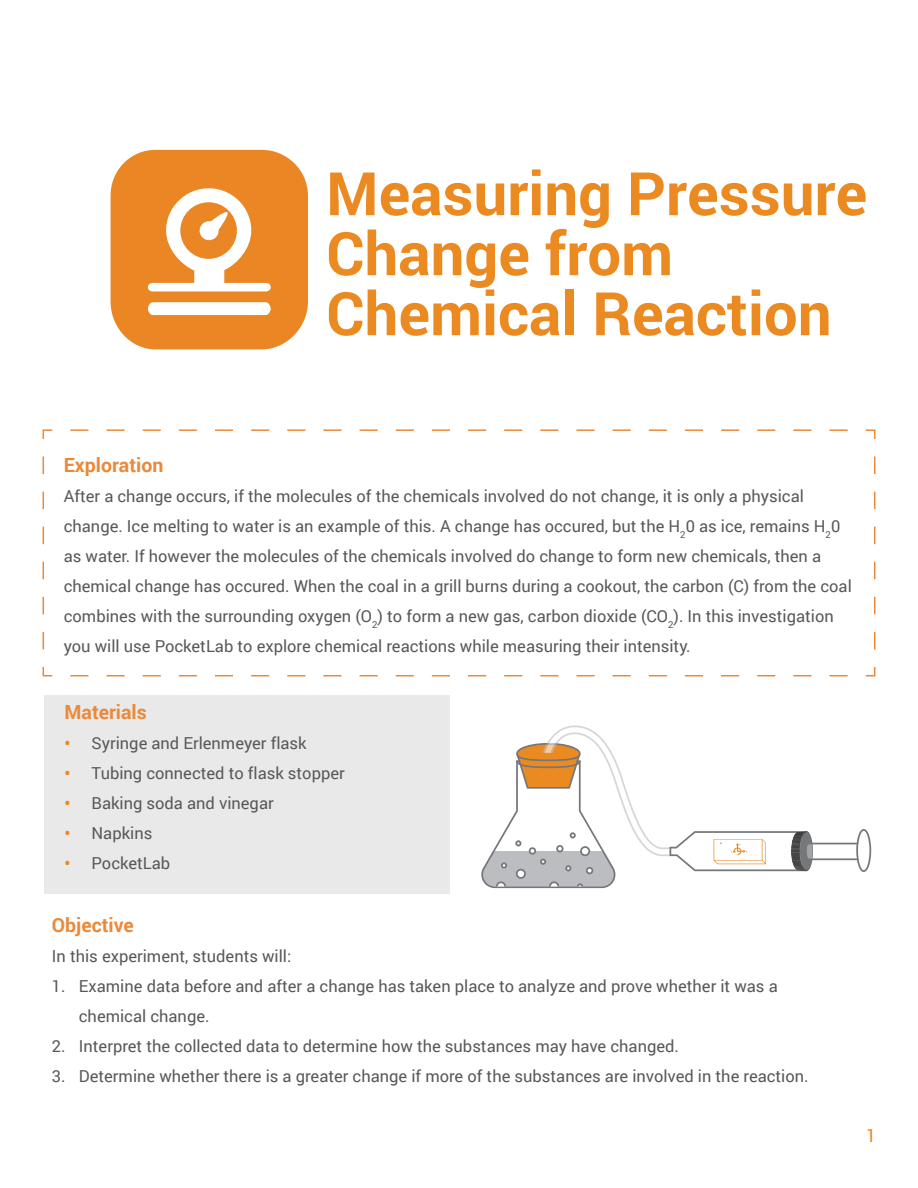
<style>
.page{position:relative;width:918px;height:1188px;background:#fff}
.page>*{position:absolute;margin:0;border:0;box-sizing:border-box;transform-origin:0 0}
.t1{font:700 60px/60px "Roboto";color:#ec8a22}
.t2{font:700 19.5px "Roboto";color:#eb893b}
.t3{font:18px "Roboto";color:#ec8a22}
.t4{font:16.5px/30px "Roboto";color:#58585a}
.s1{font-weight:700;color:#ec8a22}
</style>
<div class="page">
<svg style="left:42px;top:429px;width:834px;height:248px"></svg>
<div style="left:44px;top:695px;width:406px;height:199px;background:#e9e9e9"></div>
<svg style="left:481px;top:725px;width:391px;height:164px"></svg>
<div style="left:804px;top:843px;width:61px;height:17px;border:2px solid #75777a"></div>
<div style="left:857px;top:830px;width:13px;height:41px;background:#fff;border-radius:50%"></div>
<div style="left:856px;top:829px;width:15px;height:43px;border:2px solid #75777a;border-radius:50%"></div>
<div style="left:111px;top:150px;width:197px;height:199px;background:#ea8623;border-radius:46px"></div>
<svg style="left:148px;top:302px;width:123px;height:13px;background:#fefaf6"></svg>
<svg style="left:148px;top:188px;width:123px;height:103px"></svg>
<h1 class="t1" style="left:326px;top:162px;width:543px">Measuring Pressure<br>Change from<br>Chemical Reaction</h1>
<p class="t2" style="left:64px;top:452px;width:101px">Exploration</p>
<p class="t4" style="left:64px;top:481px;width:790px">After a change occurs, if the molecules of the chemicals involved do not change, it is only a physical change. Ice melting to water is an example of this. A change has occured, but the H<sub>2</sub>0 as ice, remains H<sub>2</sub>0 as water. If however the molecules of the chemicals involved do change to form new chemicals, then a chemical change has occured. When the coal in a grill burns during a cookout, the carbon (C) from the coal combines with the surrounding oxygen (O<sub>2</sub>) to form a new gas, carbon dioxide (CO<sub>2</sub>). In this investigation you will use PocketLab to explore chemical reactions while measuring their intensity.</p>
<p class="t2" style="left:65px;top:698px;width:84px">Materials</p>
<p class="t4" style="left:65px;top:727px;width:244px"><span class="s1">•</span> Syringe and Erlenmeyer flask</p>
<p class="t4" style="left:65px;top:757px;width:282px"><span class="s1">•</span> Tubing connected to flask stopper</p>
<p class="t4" style="left:65px;top:787px;width:211px"><span class="s1">•</span> Baking soda and vinegar</p>
<p class="t4" style="left:65px;top:817px;width:89px"><span class="s1">•</span> Napkins</p>
<p class="t4" style="left:65px;top:847px;width:107px"><span class="s1">•</span> PocketLab</p>
<p class="t2" style="left:52px;top:912px;width:84px">Objective</p>
<p class="t4" style="left:52px;top:941px;width:241px">In this experiment, students will:</p>
<p class="t4" style="left:79px;top:971px;width:700px;text-indent:-27px">1. Examine data before and after a change has taken place to analyze and prove whether it was a chemical change.</p>
<p class="t4" style="left:52px;top:1031px;width:629px">2. Interpret the collected data to determine how the substances may have changed.</p>
<p class="t4" style="left:52px;top:1061px;width:758px">3. Determine whether there is a greater change if more of the substances are involved in the reaction.</p>
<p class="t3" style="left:866px;top:1123px;width:12px">1</p>
</div>
